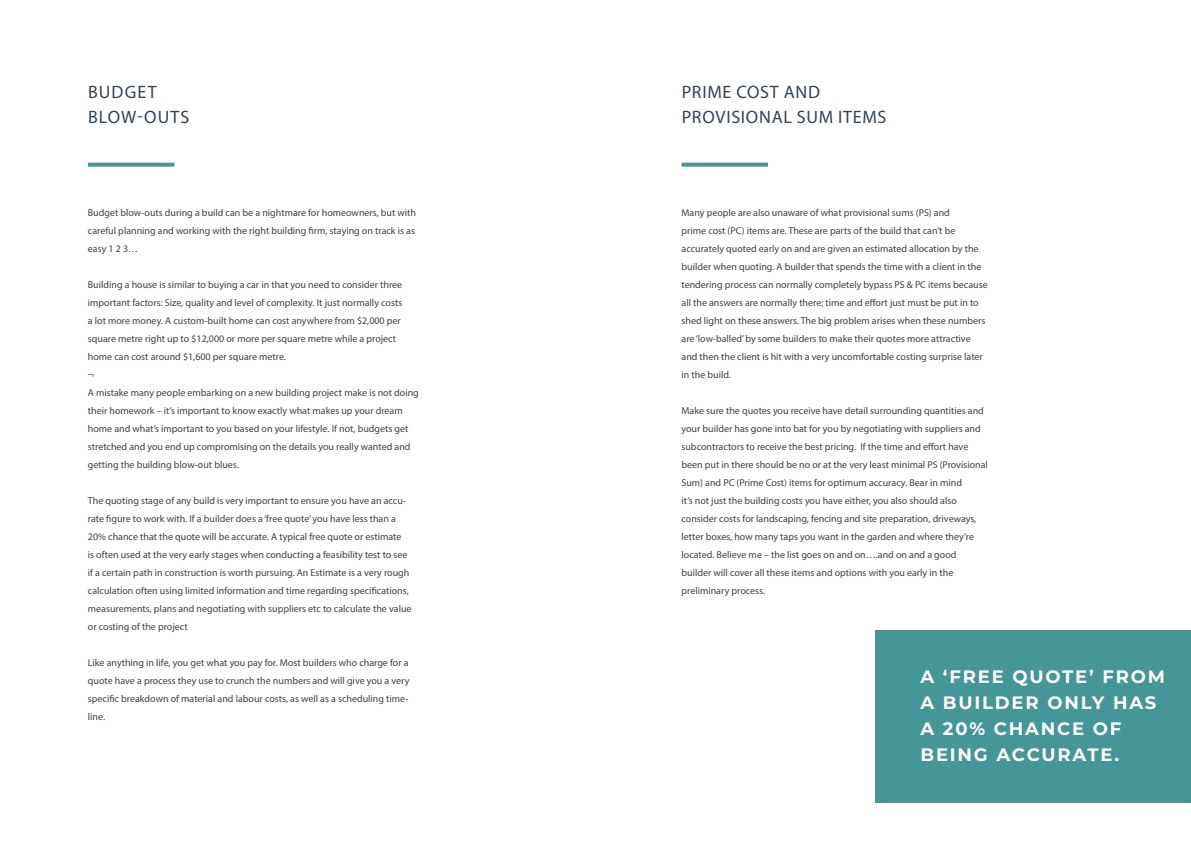
<style>
.page{position:relative;width:1191px;height:842px;background:#fff}
.page>*{position:absolute;margin:0;border:0;box-sizing:border-box;transform-origin:0 0}
.t1{font:700 18px/26px "Montserrat";letter-spacing:.1em;color:#fff}
.t2{font:18px/25px "Myriad Pro";letter-spacing:.04em;color:#344356}
.t3{font:18px/25px "Myriad Pro";letter-spacing:.06em;color:#344356}
.t4{font:10px/18px "Myriad Pro";color:#414042}
</style>
<div class="page">
<svg style="left:88px;top:163px;width:86px;height:4px"></svg>
<svg style="left:681px;top:163px;width:87px;height:4px"></svg>
<div style="left:875px;top:630px;width:316px;height:173px;background:#449698"></div>
<h1 class="t3" style="left:88px;top:79px;width:103px">BUDGET<br>BLOW-OUTS</h1>
<p class="t4" style="left:88px;top:203px;width:330px;text-align:justify">Budget blow-outs during a build can be a nightmare for homeowners, but with careful planning and working with the right building firm, staying on track is as easy 1 2 3…</p>
<p class="t4" style="left:88px;top:275px;width:332px">Building a house is similar to buying a car in that you need to consider three important factors: Size, quality and level of complexity. It just normally costs<br>a lot more money. A custom-built home can cost anywhere from $2,000 per square metre right up to $12,000 or more per square metre while a project home can cost around $1,600 per square metre.<br>¬<br>A mistake many people embarking on a new building project make is not doing their homework – it’s important to know exactly what makes up your dream home and what’s important to you based on your lifestyle. If not, budgets get stretched and you end up compromising on the details you really wanted and getting the building blow-out blues.</p>
<p class="t4" style="left:88px;top:491px;width:325px">The quoting stage of any build is very important to ensure you have an accu&shy;rate figure to work with. If a builder does a ‘free quote’ you have less than a 20% chance that the quote will be accurate. A typical free quote or estimate<br>is often used at the very early stages when conducting a feasibility test to see if a certain path in construction is worth pursuing. An Estimate is a very rough calculation often using limited information and time regarding specifications, measurements, plans and negotiating with suppliers etc to calculate the value or costing of the project</p>
<p class="t4" style="left:88px;top:653px;width:323px;text-align:justify">Like anything in life, you get what you pay for. Most builders who charge for a quote have a process they use to crunch the numbers and will give you a very specific breakdown of material and labour costs, as well as a scheduling time&shy;line.</p>
<h1 class="t2" style="left:681px;top:79px;width:206px">PRIME COST AND<br>PROVISIONAL SUM ITEMS</h1>
<p class="t4" style="left:681px;top:203px;width:308px">Many people are also unaware of what provisional sums (PS) and<br>prime cost (PC) items are. These are parts of the build that can’t be accurately quoted early on and are given an estimated allocation by the builder when quoting. A builder that spends the time with a client in the tendering process can normally completely bypass PS &amp; PC items because all the answers are normally there; time and effort just must be put in to shed light on these answers. The big problem arises when these numbers are ‘low-balled’ by some builders to make their quotes more attractive and then the client is hit with a very uncomfortable costing surprise later in the build.</p>
<p class="t4" style="left:681px;top:401px;width:308px">Make sure the quotes you receive have detail surrounding quantities and your builder has gone into bat for you by negotiating with suppliers and subcontractors to receive the best pricing. If the time and effort have been put in there should be no or at the very least minimal PS (Provisional Sum) and PC (Prime Cost) items for optimum accuracy. Bear in mind<br>it’s not just the building costs you have either, you also should also consider costs for landscaping, fencing and site preparation, driveways, letter boxes, how many taps you want in the garden and where they’re located. Believe me – the list goes on and on….and on and a good builder will cover all these items and options with you early in the preliminary process.</p>
<h1 class="t1" style="left:920px;top:663px;width:246px">A ‘FREE QUOTE’ FROM<br>A BUILDER ONLY HAS<br>A 20% CHANCE OF<br>BEING ACCURATE.</h1>
</div>
